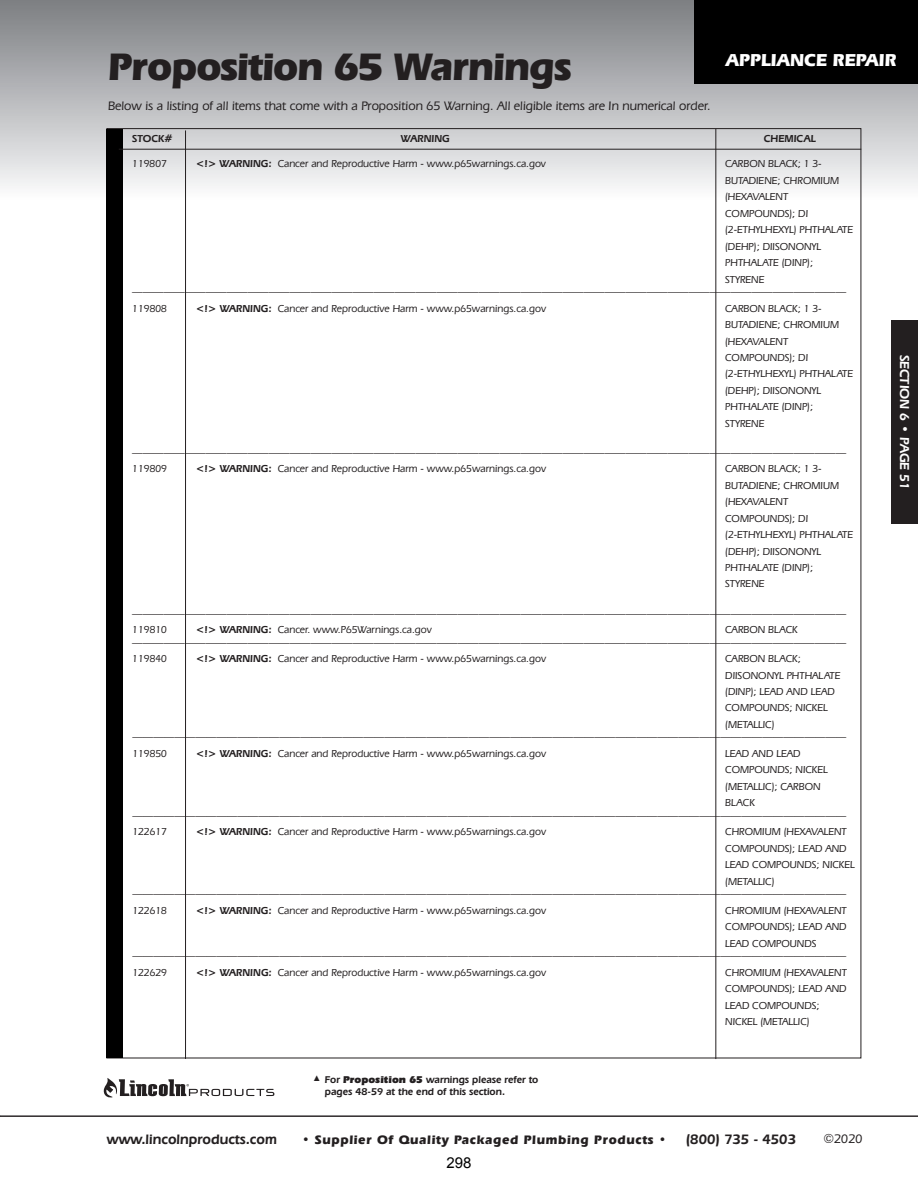
<style>
.page{position:relative;width:918px;height:1188px;background:#fff}
.page>*{position:absolute;margin:0;border:0;box-sizing:border-box;transform-origin:0 0}
.t1{font:700 39.9px "Eras IT Cby BT";letter-spacing:-.025em;color:#231f20}
.t2{font:700 18px "Eras IT Cby BT";color:#fff}
.t3{font:15px "Arial";color:#000}
.t4{font:600 14.25px "Eras IT Cby BT";color:#231f20}
.t5{font:600 13.5px "Eras IT Cby BT";color:#fff}
.t6{font:500 12.9px "Eras IT Cby BT";color:#231f20}
.t7{font:700 12.9px "Eras IT Cby BT";letter-spacing:.05em;color:#231f20}
.t8{font:500 10.5px/16.5px "Eras IT Cby BT";color:#231f20}
.t9{font:600 10.5px "Eras IT Cby BT";color:#231f20}
.t10{font:600 10.2px/12px "Eras IT Cby BT";color:#231f20}
.s1{font-weight:600}
.s2{font-weight:900}
</style>
<div class="page">
<div style="left:0;top:0;width:918px;height:200px;background:linear-gradient(to bottom,#7b7d81,#f7f7f8)"></div>
<div style="left:694px;top:0;width:224px;height:83px;background:#000"></div>
<div style="left:891px;top:320px;width:27px;height:204px;background:#231f20"></div>
<svg style="left:104px;top:1078px;width:170px;height:20px"></svg>
<div style="left:106px;top:129px;width:17px;height:929px;background:#000"></div>
<hr style="left:0;top:1115px;width:918px;height:2px;background:#231f20">
<hr style="left:715px;top:129px;width:1px;height:930px;background:#231f20">
<hr style="left:185px;top:130px;width:1px;height:929px;background:#231f20">
<hr style="left:119px;top:149px;width:742px;height:1px;background:#231f20">
<h1 class="t1" style="left:108px;top:54px;width:465px">Proposition 65 Warnings</h1>
<p class="t6" style="left:108px;top:101px;width:604px">Below is a listing of all items that come with a Proposition 65 Warning. All eligible items are In numerical order.</p>
<h2 class="t2" style="left:726px;top:54px;width:172px">APPLIANCE REPAIR</h2>
<p class="t9" style="left:132px;top:135px;width:42px">STOCK#</p>
<p class="t9" style="left:401px;top:135px;width:50px">WARNING</p>
<p class="t9" style="left:764px;top:135px;width:53px">CHEMICAL</p>
<p class="t8" style="left:132px;top:157px;width:36px">119807</p>
<p class="t8" style="left:196px;top:157px;width:352px"><span class="s1">&lt;!&gt; WARNING:</span> Cancer and Reproductive Harm - www.p65warnings.ca.gov</p>
<p class="t8" style="left:725px;top:157px;width:129px">CARBON BLACK; 1 3-<br>BUTADIENE; CHROMIUM (HEXAVALENT<br>COMPOUNDS); DI (2-ETHYLHEXYL) PHTHALATE (DEHP); DIISONONYL<br>PHTHALATE (DINP);<br>STYRENE</p>
<p class="t8" style="left:132px;top:285px;width:715px">————————————————————————————————————————————————————————————————————<br>119808</p>
<p class="t8" style="left:196px;top:301px;width:352px"><span class="s1">&lt;!&gt; WARNING:</span> Cancer and Reproductive Harm - www.p65warnings.ca.gov</p>
<p class="t8" style="left:725px;top:301px;width:129px">CARBON BLACK; 1 3-<br>BUTADIENE; CHROMIUM (HEXAVALENT<br>COMPOUNDS); DI (2-ETHYLHEXYL) PHTHALATE (DEHP); DIISONONYL<br>PHTHALATE (DINP);<br>STYRENE</p>
<p class="t8" style="left:132px;top:445px;width:715px">————————————————————————————————————————————————————————————————————<br>119809</p>
<p class="t8" style="left:196px;top:462px;width:352px"><span class="s1">&lt;!&gt; WARNING:</span> Cancer and Reproductive Harm - www.p65warnings.ca.gov</p>
<p class="t8" style="left:725px;top:462px;width:129px">CARBON BLACK; 1 3-<br>BUTADIENE; CHROMIUM (HEXAVALENT<br>COMPOUNDS); DI (2-ETHYLHEXYL) PHTHALATE (DEHP); DIISONONYL<br>PHTHALATE (DINP);<br>STYRENE</p>
<p class="t8" style="left:132px;top:606px;width:716px">————————————————————————————————————————————————————————————————————<br>119810</p>
<p class="t8" style="left:196px;top:622px;width:238px"><span class="s1">&lt;!&gt; WARNING:</span> Cancer. www.P65Warnings.ca.gov</p>
<p class="t8" style="left:132px;top:624px;width:716px;line-height:12.6px;text-indent:593px">CARBON BLACK ————————————————————————————————————————————————————————————————————</p>
<p class="t8" style="left:132px;top:651px;width:36px">119840</p>
<p class="t8" style="left:196px;top:651px;width:352px"><span class="s1">&lt;!&gt; WARNING:</span> Cancer and Reproductive Harm - www.p65warnings.ca.gov</p>
<p class="t8" style="left:725px;top:651px;width:117px">CARBON BLACK;<br>DIISONONYL PHTHALATE (DINP); LEAD AND LEAD<br>COMPOUNDS; NICKEL (METALLIC)</p>
<p class="t8" style="left:132px;top:730px;width:715px">————————————————————————————————————————————————————————————————————<br>119850</p>
<p class="t8" style="left:196px;top:746px;width:352px"><span class="s1">&lt;!&gt; WARNING:</span> Cancer and Reproductive Harm - www.p65warnings.ca.gov</p>
<p class="t8" style="left:725px;top:746px;width:104px">LEAD AND LEAD<br>COMPOUNDS; NICKEL (METALLIC); CARBON<br>BLACK</p>
<p class="t8" style="left:132px;top:808px;width:716px">————————————————————————————————————————————————————————————————————<br>122617</p>
<p class="t8" style="left:196px;top:825px;width:352px"><span class="s1">&lt;!&gt; WARNING:</span> Cancer and Reproductive Harm - www.p65warnings.ca.gov</p>
<p class="t8" style="left:725px;top:825px;width:131px">CHROMIUM (HEXAVALENT<br>COMPOUNDS); LEAD AND<br>LEAD COMPOUNDS; NICKEL (METALLIC)</p>
<p class="t8" style="left:132px;top:887px;width:715px">————————————————————————————————————————————————————————————————————<br>122618</p>
<p class="t8" style="left:196px;top:903px;width:352px"><span class="s1">&lt;!&gt; WARNING:</span> Cancer and Reproductive Harm - www.p65warnings.ca.gov</p>
<p class="t8" style="left:725px;top:903px;width:123px;text-align:justify">CHROMIUM (HEXAVALENT COMPOUNDS); LEAD AND LEAD COMPOUNDS</p>
<p class="t8" style="left:132px;top:949px;width:715px">————————————————————————————————————————————————————————————————————<br>122629</p>
<p class="t8" style="left:196px;top:965px;width:352px"><span class="s1">&lt;!&gt; WARNING:</span> Cancer and Reproductive Harm - www.p65warnings.ca.gov</p>
<p class="t8" style="left:725px;top:965px;width:123px">CHROMIUM (HEXAVALENT<br>COMPOUNDS); LEAD AND<br>LEAD COMPOUNDS;<br>NICKEL (METALLIC)</p>
<p class="t10" style="left:325px;top:1075px;width:215px;text-indent:-12px"><sup>▲</sup> For <span class="s2">Proposition 65</span> warnings please refer to pages 48-59 at the end of this section.</p>
<h3 class="t4" style="left:107px;top:1135px;width:172px">www.lincolnproducts.com</h3>
<p class="t7" style="left:302px;top:1135px;width:366px">• Supplier Of Quality Packaged Plumbing Products •</p>
<h3 class="t4" style="left:686px;top:1135px;width:112px">(800) 735 - 4503</h3>
<p class="t6" style="left:824px;top:1134px;width:40px">©2020</p>
<h3 class="t3" style="left:446px;top:1153px;width:27px">298</h3>
<p class="t5" style="left:909px;top:355px;width:137px;rotate:90deg">SECTION 6 • PAGE 51</p>
</div>
